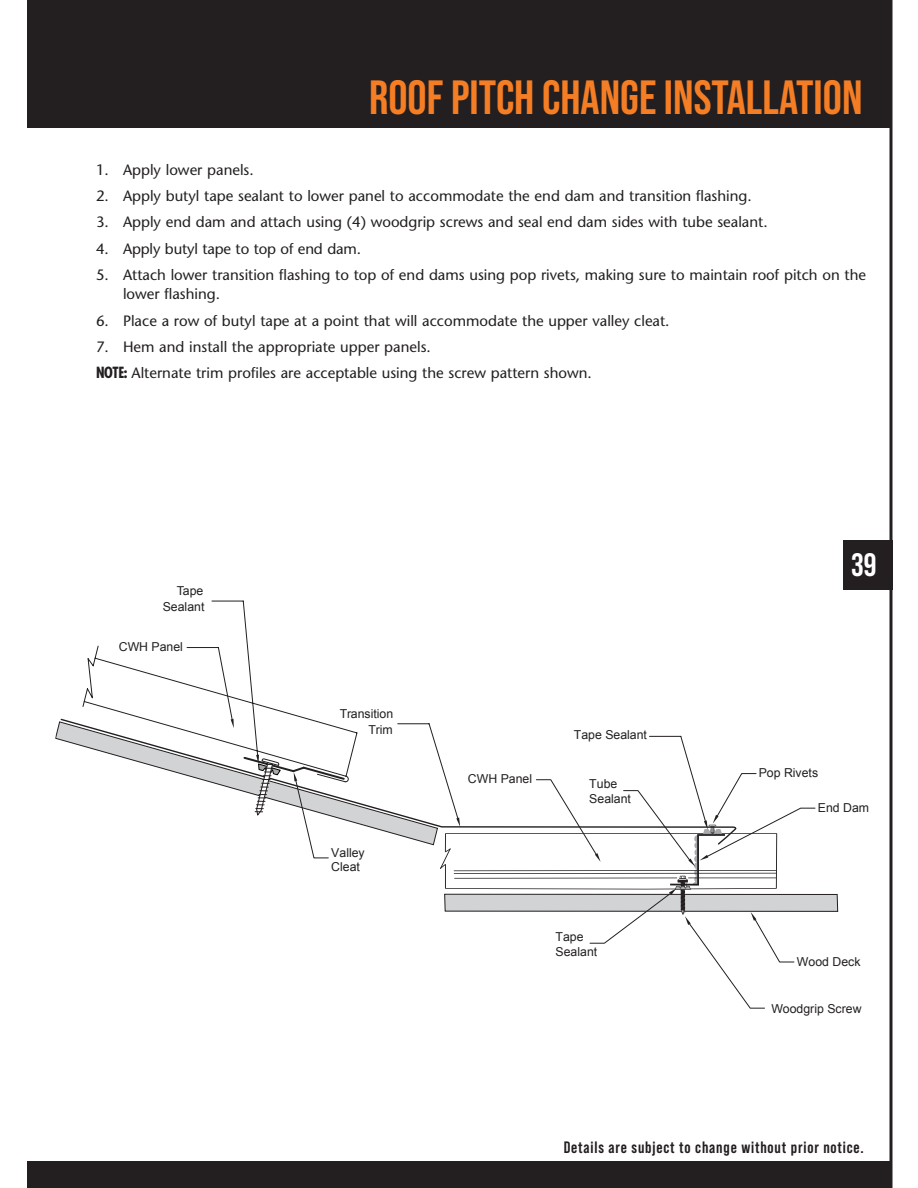
<style>
.page{position:relative;width:918px;height:1188px;background:#fff}
.page>*{position:absolute;margin:0;border:0;box-sizing:border-box;transform-origin:0 0}
.t1{font:700 48px "Bebas Neue Pro";color:#f57e25}
.t2{font:700 32.4px "Bebas Neue Pro";color:#fff}
.t3{font:700 16.5px "Bebas Neue Pro";letter-spacing:.05em;color:#231f20}
.t4{font:15px/19.5px "Stone Sans";color:#231f20}
.t5{font:12.3px/15.8px "Arial";color:#231f20}
.s1{font-family:"Futura";font-weight:700;font-stretch:condensed}
</style>
<div class="page">
<div style="left:843px;top:540px;width:49px;height:49px;background:#231f20"></div>
<div style="left:27px;top:1161px;width:864px;height:27px;background:#231f20"></div>
<div style="left:27px;top:0;width:864px;height:128px;background:#231f20"></div>
<svg style="left:60px;top:718px;width:337px;height:117px"></svg>
<svg style="left:82px;top:600px;width:276px;height:177px"></svg>
<svg style="left:242px;top:755px;width:108px;height:104px"></svg>
<svg style="left:397px;top:723px;width:442px;height:286px"></svg>
<hr style="left:890px;top:0;width:2px;height:1188px;background:#231f20">
<h1 class="t1" style="left:369px;top:70px;width:495px">ROOF PITCH CHANGE INSTALLATION</h1>
<p class="t4" style="left:96px;top:160px;width:159px">1. Apply lower panels.</p>
<p class="t4" style="left:96px;top:186px;width:657px">2. Apply butyl tape sealant to lower panel to accommodate the end dam and transition flashing.</p>
<p class="t4" style="left:96px;top:212px;width:673px">3. Apply end dam and attach using (4) woodgrip screws and seal end dam sides with tube sealant.</p>
<p class="t4" style="left:96px;top:239px;width:267px">4. Apply butyl tape to top of end dam.</p>
<p class="t4" style="left:123px;top:265px;width:745px;text-indent:-27px">5. Attach lower transition flashing to top of end dams using pop rivets, making sure to maintain roof pitch on the lower flashing.</p>
<p class="t4" style="left:96px;top:311px;width:575px">6. Place a row of butyl tape at a point that will accommodate the upper valley cleat.</p>
<p class="t4" style="left:96px;top:333px;width:497px;line-height:26.2px">7. Hem and install the appropriate upper panels.<br><span class="s1">NOTE:</span> Alternate trim profiles are acceptable using the screw pattern shown.</p>
<p class="t5" style="left:163px;top:583px;width:43px;text-align:right">Tape<br>Sealant</p>
<p class="t5" style="left:119px;top:639px;width:66px">CWH Panel</p>
<p class="t5" style="left:340px;top:706px;width:55px;text-align:right">Transition<br>Trim</p>
<p class="t5" style="left:331px;top:845px;width:35px;line-height:14.7px">Valley<br>Cleat</p>
<p class="t5" style="left:574px;top:727px;width:75px">Tape Sealant</p>
<h2 class="t2" style="left:852px;top:546px;width:26px">39</h2>
<p class="t5" style="left:468px;top:771px;width:66px">CWH Panel</p>
<p class="t5" style="left:759px;top:765px;width:61px">Pop Rivets</p>
<p class="t5" style="left:589px;top:776px;width:43px">Tube<br>Sealant</p>
<p class="t5" style="left:818px;top:800px;width:53px">End Dam</p>
<p class="t5" style="left:556px;top:929px;width:43px">Tape<br>Sealant</p>
<p class="t5" style="left:797px;top:954px;width:65px">Wood Deck</p>
<p class="t5" style="left:771px;top:1001px;width:92px">Woodgrip Screw</p>
<p class="t3" style="left:564px;top:1138px;width:302px">Details are subject to change without prior notice.</p>
</div>
